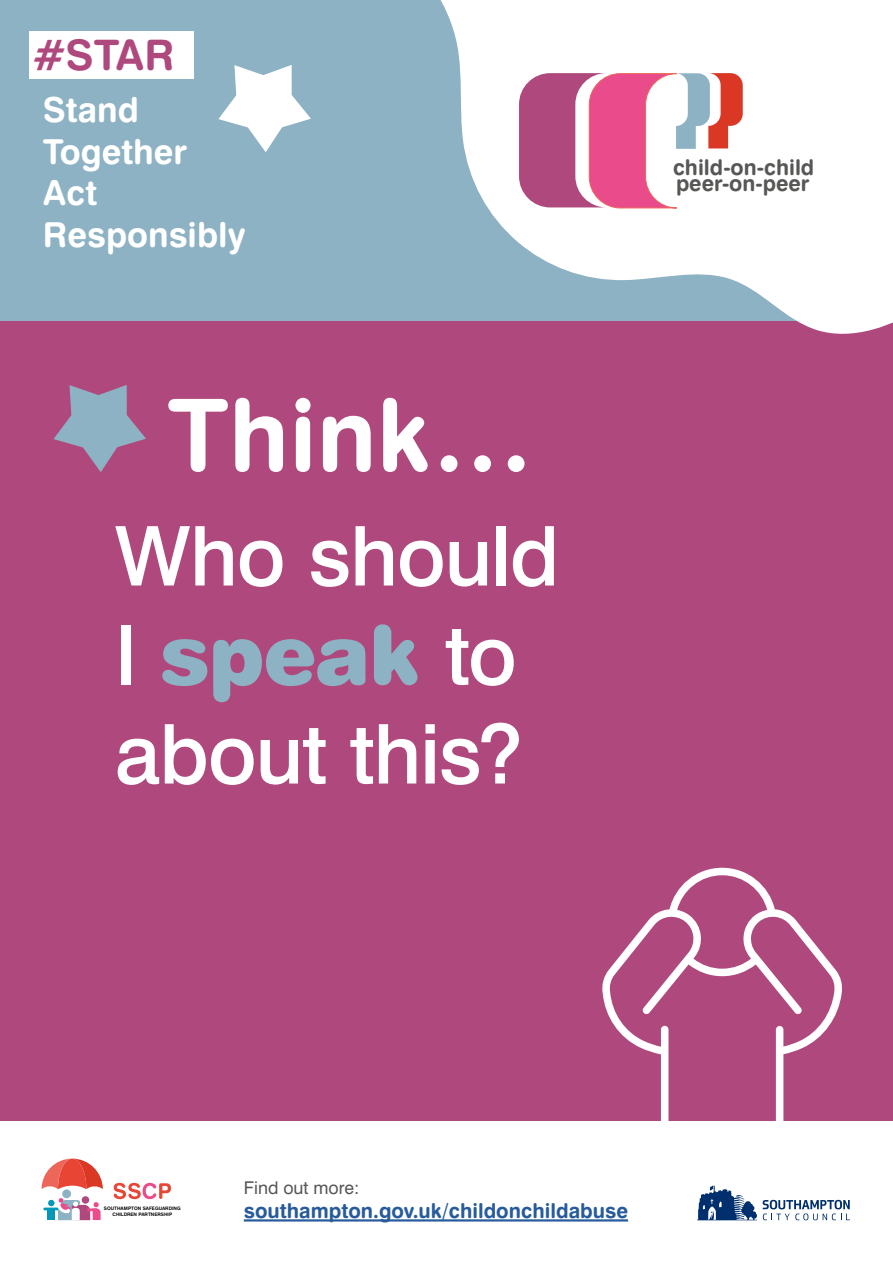
<style>
.page{position:relative;width:893px;height:1263px;background:#fff}
.page>*{position:absolute;margin:0;border:0;box-sizing:border-box;transform-origin:0 0}
.small_title{font:100.5px "Swiss 721 BT Bold Rounded";color:#fff}
.body{font:500 82.5px "Swiss 721 BT";letter-spacing:-.015em;color:#fff}
.body-2{font:82.5px "Swiss 721 BT Black Rounded";letter-spacing:-.015em;color:#8db2c3}
.t1{font:42.15px "Swiss 721 BT Bold Rounded";color:#af497d}
.t2{font:34.5px/41.4px "Swiss 721 BT Bold Rounded";color:#fff}
.t3{font:21.75px/16.5px "Swiss 721 BT Bold Rounded";color:#575756}
.t4{font:20.55px "Swiss 721 BT Bold Rounded";color:#275b9b}
.t5{font:17.7px "Swiss 721 BT";color:#575756}
.t6{font:4.8px/5.7px "Swiss 721 BT Bold Rounded";color:#000;text-align:center}
.s1{font-family:"Swiss 721 BT";font-weight:500;color:#fff}
</style>
<div class="page">
<div style="left:0;top:0;width:893px;height:1120px;background:#af497d"></div>
<svg style="left:601px;top:868px;width:242px;height:354px"></svg>
<div style="left:0;top:0;width:893px;height:321px;background:#8db2c3"></div>
<svg style="left:440px;top:0;width:453px;height:334px;fill:#fff"></svg>
<svg style="left:519px;top:73px;width:224px;height:135px;background:#dc92ad"></svg>
<svg style="left:218px;top:65px;width:93px;height:87px"></svg>
<div style="left:30px;top:31px;width:164px;height:48px;background:#fff"></div>
<svg style="left:697px;top:1186px;width:60px;height:34px"></svg>
<svg style="left:763px;top:1200px;width:87px;height:20px"></svg>
<svg style="left:42px;top:1158px;width:61px;height:31px"></svg>
<hr style="left:43px;top:1207px;width:16px;height:3px;background:#0099b9">
<div style="left:62px;top:1189px;width:9px;height:9px;background:#8db2c3;border-radius:50%"></div>
<div style="left:82px;top:1196px;width:7px;height:8px;background:#af497d;border-radius:50%"></div>
<svg style="left:114px;top:1183px;width:57px;height:16px"></svg>
<svg style="left:48px;top:1198px;width:53px;height:22px"></svg>
<hr style="left:244px;top:1219px;width:384px;height:2px;background:#275b9b">
<svg style="left:54px;top:385px;width:92px;height:87px"></svg>
<h3 class="t1" style="left:33px;top:29px;width:143px">#STAR</h3>
<h3 class="t2" style="left:43px;top:89px;width:205px">Stand<br>Together<br>Act<br>Responsibly</h3>
<p class="small_title" style="left:167px;top:372px;width:367px">Think…</p>
<p class="body" style="left:115px;top:506px;width:446px">Who should</p>
<p class="body-2" style="left:115px;top:605px;width:404px"><span class="s1">I</span> speak <span class="s1">to</span></p>
<p class="body" style="left:115px;top:704px;width:410px">about this?</p>
<h3 class="t3" style="left:673px;top:158px;width:143px">child-on-child peer-on-peer</h3>
<p class="t6" style="left:104px;top:1205px;width:78px">SOUTHAMPTON SAFEGUARDING<br>CHILDREN PARTNERSHIP</p>
<h3 class="t5" style="left:244px;top:1176px;width:117px">Find out more:</h3>
<h3 class="t4" style="left:244px;top:1198px;width:386px">southampton.gov.uk/childonchildabuse</h3>
</div>
